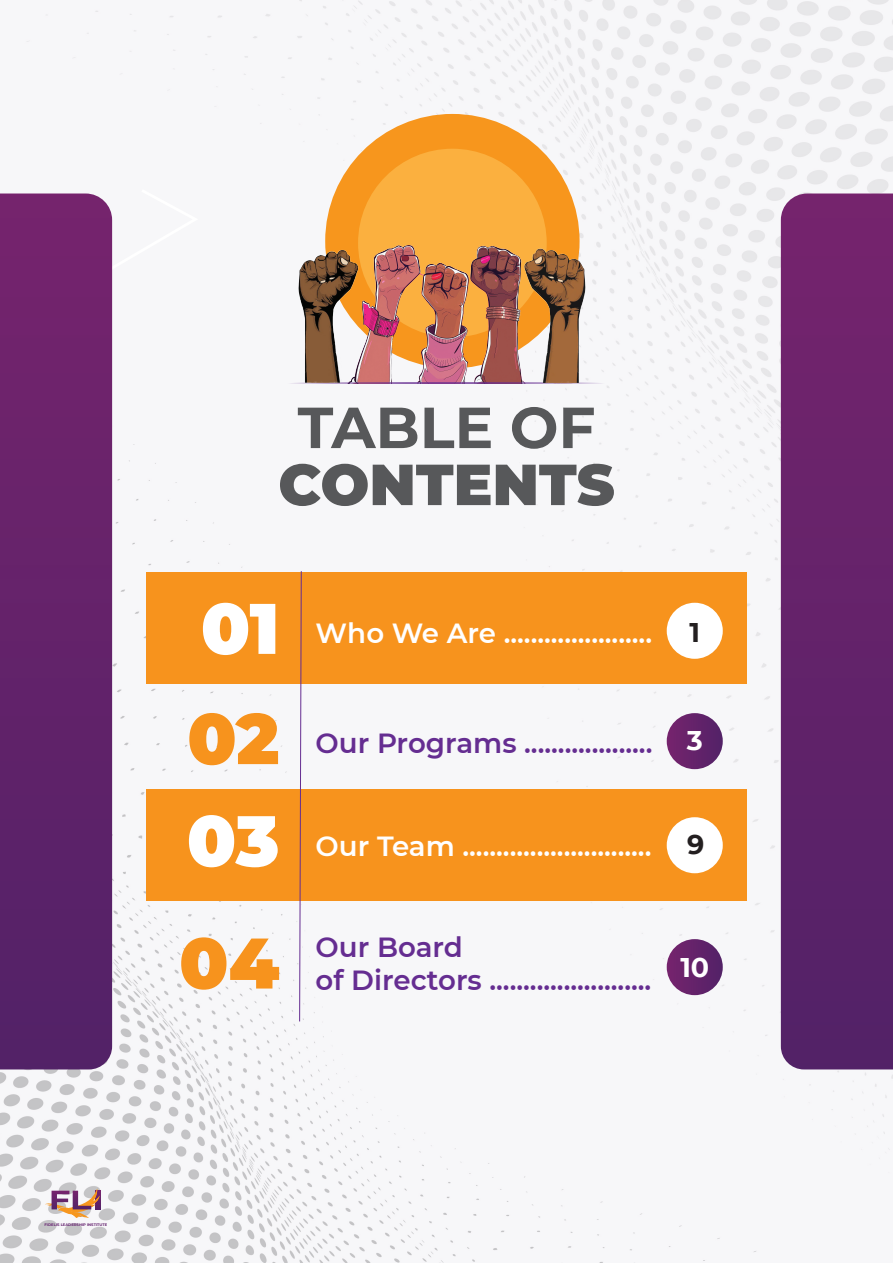
<style>
.page{position:relative;width:893px;height:1263px;background:#fff}
.page>*{position:absolute;margin:0;border:0;box-sizing:border-box;transform-origin:0 0}
.t1{font:900 71.4px "Montserrat";color:#fff}
.t2{font:900 71.4px "Montserrat";color:#f7931d}
.t3{font:900 57.75px "Montserrat";color:#57585a}
.t4{font:700 57.75px "Montserrat";color:#57585a}
.t5{font:600 27.6px/33.2px "Montserrat";color:#652d91}
.t6{font:600 27.6px "Montserrat";color:#fff}
.t7{font:700 27px "Montserrat";color:#fff}
.t8{font:700 27px "Montserrat";color:#231f20}
.t9{font:700 3.75px "Montserrat";color:#672671}
</style>
<div class="page">
<img style="left:0;top:0;width:893px;height:1263px">
<div style="left:146px;top:572px;width:601px;height:112px;background:#f7931d"></div>
<div style="left:146px;top:789px;width:601px;height:112px;background:#f7931d"></div>
<svg style="left:299px;top:570px;width:3px;height:452px"></svg>
<svg style="left:8px;top:189px;width:190px;height:128px"></svg>
<div style="left:325px;top:114px;width:255px;height:254px;background:#f7961d;border-radius:50%"></div>
<div style="left:358px;top:149px;width:189px;height:188px;background:#fbb03f;border-radius:50%"></div>
<img style="left:377px;top:245px;width:143px;height:137px">
<svg style="left:781px;top:193px;width:112px;height:876px;background:#64236a"></svg>
<svg style="left:0;top:193px;width:112px;height:876px;background:#64226a"></svg>
<svg style="left:288px;top:382px;width:317px;height:2px"></svg>
<svg style="left:45px;top:1188px;width:55px;height:30px"></svg>
<div style="left:667px;top:603px;width:56px;height:56px;background:#fff;border-radius:50%"></div>
<div style="left:667px;top:817px;width:56px;height:56px;background:#fff;border-radius:50%"></div>
<div style="left:667px;top:713px;width:56px;height:56px;background:linear-gradient(to right,#74226c,#58286c);border-radius:28px"></div>
<div style="left:667px;top:939px;width:56px;height:56px;background:linear-gradient(to right,#74226c,#58286c);border-radius:28px"></div>
<img style="left:282px;top:231px;width:95px;height:152px">
<img style="left:520px;top:243px;width:71px;height:140px">
<h2 class="t4" style="left:298px;top:386px;width:299px">TABLE OF</h2>
<h2 class="t3" style="left:278px;top:441px;width:338px">CONTENTS</h2>
<h1 class="t1" style="left:201px;top:575px;width:80px">01</h1>
<h1 class="t2" style="left:187px;top:685px;width:94px">02</h1>
<h1 class="t1" style="left:187px;top:787px;width:94px">03</h1>
<h1 class="t2" style="left:179px;top:909px;width:102px">04</h1>
<p class="t6" style="left:316px;top:614px;width:338px">Who We Are ......................</p>
<p class="t8" style="left:689px;top:613px;width:12px">1</p>
<p class="t5" style="left:316px;top:726px;width:338px">Our Programs ...................</p>
<p class="t6" style="left:316px;top:826px;width:337px">Our Team ............................</p>
<p class="t7" style="left:687px;top:721px;width:17px">3</p>
<p class="t8" style="left:687px;top:825px;width:19px">9</p>
<p class="t5" style="left:316px;top:929px;width:337px">Our Board<br>of Directors ........................</p>
<p class="t7" style="left:680px;top:947px;width:30px">10</p>
<p class="t9" style="left:45px;top:1222px;width:64px">FIDELIS LEADERSHIP INSTITUTE</p>
</div>
